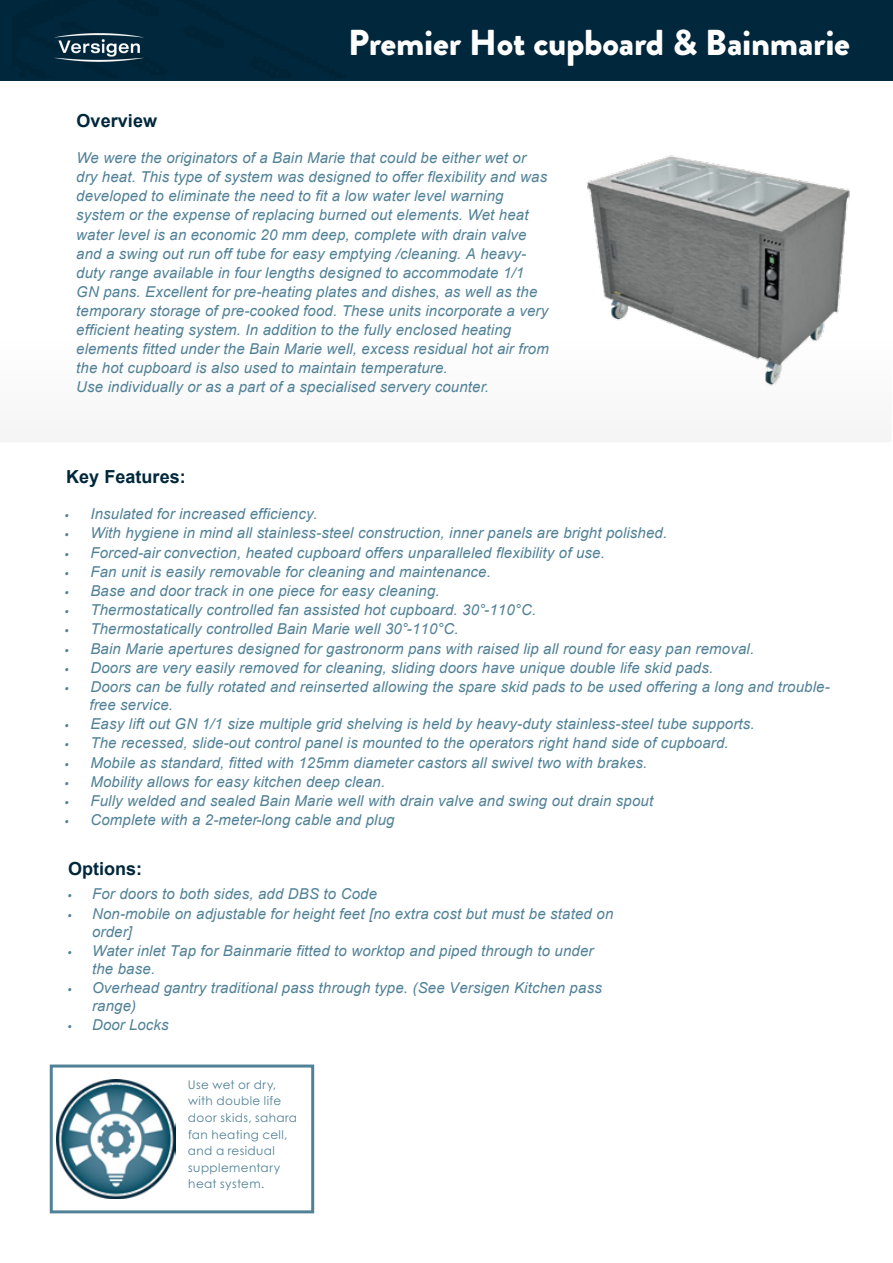
<style>
.page{position:relative;width:893px;height:1263px;background:#fff}
.page>*{position:absolute;margin:0;border:0;box-sizing:border-box;transform-origin:0 0}
.t1{font:900 36px "Brandon Grotesque";letter-spacing:-.01em;color:#fff}
.t2{font:700 18px "Arial";color:#00273b}
.t3{font:italic 15px/19px "Arial";letter-spacing:.01em;color:#518196}
.t4{font:12px/16.5px "Century Gothic Pro";letter-spacing:.03em;color:#518196}
.s1{font-family:"Brandon Grotesque"}
</style>
<div class="page">
<div style="left:0;top:0;width:893px;height:81px;background:#00273b"></div>
<hr style="left:0;top:438px;width:891px;height:4px;background:#f4f4f4">
<img style="left:587px;top:155px;width:263px;height:231px">
<svg style="left:49px;top:1064px;width:266px;height:150px"></svg>
<img style="left:55px;top:34px;width:89px;height:28px">
<h1 class="t1" style="left:348px;top:17px;width:503px">Premier Hot cupboard &amp; Bainmarie</h1>
<p class="t2" style="left:76px;top:108px;width:82px">Overview</p>
<p class="t3" style="left:76px;top:149px;width:474px">We were the originators of a Bain Marie that could be either wet or dry heat. This type of system was designed to offer flexibility and was developed to eliminate the need to fit a low water level warning system or the expense of replacing burned out elements. Wet heat water level is an economic 20 mm deep, complete with drain valve and a swing out run off tube for easy emptying /cleaning. A heavy&shy;duty range available in four lengths designed to accommodate 1/1<br>GN pans. Excellent for pre-heating plates and dishes, as well as the temporary storage of pre-cooked food. These units incorporate a very efficient heating system. In addition to the fully enclosed heating elements fitted under the Bain Marie well, excess residual hot air from the hot cupboard is also used to maintain temperature.<br>Use individually or as a part of a specialised servery counter.</p>
<p class="t2" style="left:66px;top:464px;width:121px">Key Features:</p>
<p class="t3" style="left:65px;top:504px;width:255px"><span class="s1">•</span> Insulated for increased efficiency.</p>
<p class="t3" style="left:65px;top:524px;width:604px"><span class="s1">•</span> With hygiene in mind all stainless-steel construction, inner panels are bright polished.</p>
<p class="t3" style="left:65px;top:543px;width:542px"><span class="s1">•</span> Forced-air convection, heated cupboard offers unparalleled flexibility of use.</p>
<p class="t3" style="left:65px;top:562px;width:428px"><span class="s1">•</span> Fan unit is easily removable for cleaning and maintenance.</p>
<p class="t3" style="left:65px;top:581px;width:377px"><span class="s1">•</span> Base and door track in one piece for easy cleaning.</p>
<p class="t3" style="left:65px;top:601px;width:473px"><span class="s1">•</span> Thermostatically controlled fan assisted hot cupboard. 30°-110°C.</p>
<p class="t3" style="left:65px;top:620px;width:396px"><span class="s1">•</span> Thermostatically controlled Bain Marie well 30°-110°C.</p>
<p class="t3" style="left:65px;top:639px;width:691px"><span class="s1">•</span> Bain Marie apertures designed for gastronorm pans with raised lip all round for easy pan removal.</p>
<p class="t3" style="left:65px;top:658px;width:650px"><span class="s1">•</span> Doors are very easily removed for cleaning, sliding doors have unique double life skid pads.</p>
<p class="t3" style="left:89px;top:678px;width:742px;line-height:18px;text-indent:-25px"><span class="s1">•</span> Doors can be fully rotated and reinserted allowing the spare skid pads to be used offering a long and trouble&shy;free service.</p>
<p class="t3" style="left:65px;top:715px;width:692px"><span class="s1">•</span> Easy lift out GN 1/1 size multiple grid shelving is held by heavy-duty stainless-steel tube supports.</p>
<p class="t3" style="left:65px;top:734px;width:666px"><span class="s1">•</span> The recessed, slide-out control panel is mounted to the operators right hand side of cupboard.</p>
<p class="t3" style="left:65px;top:753px;width:584px"><span class="s1">•</span> Mobile as standard, fitted with 125mm diameter castors all swivel two with brakes.</p>
<p class="t3" style="left:65px;top:772px;width:322px"><span class="s1">•</span> Mobility allows for easy kitchen deep clean.</p>
<p class="t3" style="left:65px;top:791px;width:590px"><span class="s1">•</span> Fully welded and sealed Bain Marie well with drain valve and swing out drain spout</p>
<p class="t3" style="left:65px;top:811px;width:331px"><span class="s1">•</span> Complete with a 2-meter-long cable and plug</p>
<p class="t2" style="left:68px;top:856px;width:75px">Options:</p>
<p class="t3" style="left:68px;top:885px;width:311px"><span class="s1">•</span> For doors to both sides, add DBS to Code</p>
<p class="t3" style="left:92px;top:904px;width:523px;line-height:18px;text-indent:-25px"><span class="s1">•</span> Non-mobile on adjustable for height feet [no extra cost but must be stated on order]</p>
<p class="t3" style="left:92px;top:942px;width:503px;line-height:18px;text-indent:-25px"><span class="s1">•</span> Water inlet Tap for Bainmarie fitted to worktop and piped through to under the base.</p>
<p class="t3" style="left:92px;top:979px;width:511px;line-height:18px;text-indent:-25px"><span class="s1">•</span> Overhead gantry traditional pass through type. (See Versigen Kitchen pass range)</p>
<p class="t3" style="left:68px;top:1015px;width:102px"><span class="s1">•</span> Door Locks</p>
<p class="t4" style="left:188px;top:1076px;width:111px">Use wet or dry, with double life door skids, sahara fan heating cell, and a residual supplementary heat system.</p>
</div>
